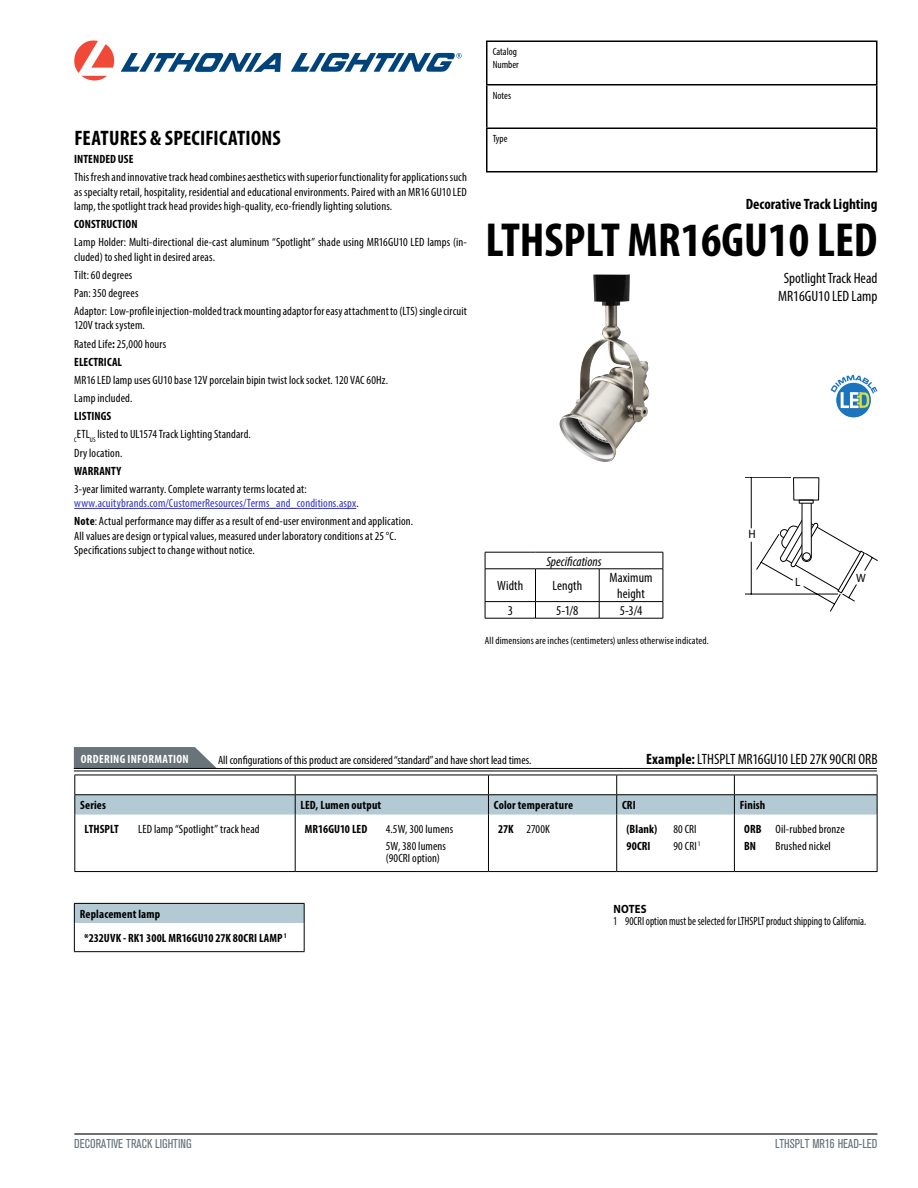
<style>
.page{position:relative;width:918px;height:1188px;background:#fff}
.page>*{position:absolute;margin:0;border:0;box-sizing:border-box;transform-origin:0 0}
.t1{font:700 condensed 48px "Myriad Pro";color:#000}
.t2{font:700 condensed 21px "Myriad Pro";letter-spacing:.01em;color:#000}
.t3{font:condensed 15px/18px "Myriad Pro";color:#000;text-align:center}
.t4{font:700 condensed 15px "Myriad Pro";color:#000}
.t5{font:condensed 13.5px/16.2px "Myriad Pro";letter-spacing:.005em;color:#000;text-align:center}
.t6{font:italic condensed 13.5px "Myriad Pro";letter-spacing:.005em;color:#000}
.t7{font:condensed 12.75px "Akzidenz Grotesk BE";color:#68737a}
.t8{font:condensed 12px/18.1px "Myriad Pro";letter-spacing:.01em;color:#000}
.t9{font:700 condensed 12px/24.2px "Myriad Pro";letter-spacing:.01em;color:#000}
.t10{font:condensed 12px/14.4px "Myriad Pro";letter-spacing:.01em;color:#3232c8}
.t11{font:condensed 12px "Myriad Pro";letter-spacing:.01em;color:#000;scale:.9 1}
.t12{font:700 condensed 12px "Myriad Pro";letter-spacing:.025em;color:#fff}
.t13{font:700 12px "Myriad Pro";letter-spacing:.02em;color:#000;scale:.9 1}
.t14{font:semi-condensed 12px "Myriad Pro";color:#010101}
.t15{font:condensed 10.5px/12.6px "Myriad Pro";letter-spacing:.015em;color:#000}
.s1{font-weight:700}
.s2{color:#000}
</style>
<div class="page">
<hr style="left:74px;top:508px;width:282px;height:1px;background:#3232c8">
<svg style="left:745px;top:477px;width:133px;height:134px"></svg>
<div style="left:803px;top:553px;width:7px;height:7px;background:#fff;border-radius:50%"></div>
<div style="left:803px;top:553px;width:8px;height:8px;border:1px solid #000;border-radius:50%"></div>
<div style="left:799px;top:500px;width:15px;height:4px;border:1px solid #010101"></div>
<hr style="left:485px;top:552px;width:51px;height:1px;background:#000">
<svg style="left:485px;top:552px;width:1px;height:17px"></svg>
<hr style="left:536px;top:552px;width:63px;height:1px;background:#000">
<hr style="left:599px;top:552px;width:64px;height:1px;background:#000">
<svg style="left:663px;top:552px;width:1px;height:17px"></svg>
<hr style="left:485px;top:569px;width:51px;height:1px;background:#000">
<hr style="left:485px;top:569px;width:1px;height:32px;background:#000">
<hr style="left:536px;top:569px;width:63px;height:1px;background:#000">
<hr style="left:535px;top:569px;width:1px;height:32px;background:#000">
<hr style="left:599px;top:569px;width:64px;height:1px;background:#000">
<hr style="left:599px;top:569px;width:1px;height:32px;background:#000">
<hr style="left:663px;top:569px;width:1px;height:32px;background:#000">
<hr style="left:485px;top:601px;width:51px;height:1px;background:#000">
<svg style="left:485px;top:602px;width:1px;height:16px"></svg>
<hr style="left:536px;top:601px;width:63px;height:1px;background:#000">
<svg style="left:535px;top:602px;width:1px;height:16px"></svg>
<hr style="left:599px;top:601px;width:64px;height:1px;background:#000">
<svg style="left:599px;top:602px;width:1px;height:16px"></svg>
<svg style="left:663px;top:602px;width:1px;height:16px"></svg>
<hr style="left:485px;top:618px;width:51px;height:1px;background:#000">
<hr style="left:536px;top:618px;width:63px;height:1px;background:#000">
<hr style="left:599px;top:618px;width:64px;height:1px;background:#000">
<hr style="left:74px;top:1133px;width:803px;height:2px;background:#000">
<svg style="left:836px;top:382px;width:35px;height:36px"></svg>
<div style="left:835px;top:382px;width:37px;height:36px;border:1px solid #fff;border-radius:50%"></div>
<svg style="left:830px;top:375px;width:47px;height:33px"></svg>
<img style="left:559px;top:274px;width:90px;height:188px">
<hr style="left:486px;top:40px;width:392px;height:2px;background:#000">
<hr style="left:486px;top:42px;width:2px;height:42px;background:#000">
<hr style="left:876px;top:42px;width:2px;height:42px;background:#000">
<hr style="left:486px;top:84px;width:392px;height:2px;background:#000">
<hr style="left:486px;top:86px;width:2px;height:42px;background:#000">
<hr style="left:876px;top:86px;width:2px;height:42px;background:#000">
<hr style="left:486px;top:128px;width:392px;height:1px;background:#000">
<hr style="left:486px;top:129px;width:2px;height:42px;background:#000">
<hr style="left:876px;top:129px;width:2px;height:42px;background:#000">
<hr style="left:486px;top:171px;width:392px;height:1px;background:#000">
<svg style="left:74px;top:40px;width:207px;height:40px"></svg>
<svg style="left:291px;top:53px;width:171px;height:19px"></svg>
<hr style="left:74px;top:815px;width:1px;height:56px;background:#000">
<hr style="left:74px;top:871px;width:221px;height:1px;background:#000">
<hr style="left:295px;top:871px;width:193px;height:1px;background:#000">
<hr style="left:488px;top:871px;width:129px;height:1px;background:#000">
<hr style="left:617px;top:871px;width:117px;height:1px;background:#000">
<hr style="left:734px;top:871px;width:144px;height:1px;background:#000">
<hr style="left:295px;top:815px;width:1px;height:56px;background:#000">
<hr style="left:488px;top:815px;width:1px;height:56px;background:#000">
<hr style="left:616px;top:815px;width:1px;height:56px;background:#000">
<hr style="left:734px;top:815px;width:1px;height:56px;background:#000">
<hr style="left:877px;top:815px;width:1px;height:56px;background:#000">
<svg style="left:74px;top:747px;width:804px;height:68px"></svg>
<hr style="left:74px;top:794px;width:221px;height:1px;background:#000">
<div style="left:74px;top:903px;width:230px;height:20px;background:#b3c9d3"></div>
<hr style="left:74px;top:951px;width:231px;height:1px;background:#000">
<svg style="left:74px;top:904px;width:1px;height:47px"></svg>
<svg style="left:304px;top:904px;width:1px;height:47px"></svg>
<hr style="left:74px;top:903px;width:231px;height:1px;background:#000">
<h2 class="t2" style="left:74px;top:125px;width:208px">FEATURES &amp; SPECIFICATIONS</h2>
<p class="t9" style="left:74px;top:147px;width:61px">INTENDED USE</p>
<p class="t8" style="left:74px;top:170px;width:394px;line-height:14.4px;text-align:justify">This fresh and innovative track head combines aesthetics with superior functionality for applications such as specialty retail, hospitality, residential and educational environments. Paired with an MR16 GU10 LED lamp, the spotlight track head provides high-quality, eco-friendly lighting solutions.</p>
<p class="t9" style="left:74px;top:212px;width:65px">CONSTRUCTION</p>
<p class="t8" style="left:74px;top:235px;width:394px;line-height:14.4px">Lamp Holder: Multi-directional die-cast aluminum “Spotlight” shade using MR16GU10 LED lamps (in&shy;cluded) to shed light in desired areas.</p>
<p class="t8" style="left:74px;top:266px;width:394px">Tilt: 60 degrees<br>Pan: 350 degrees<br>Adaptor: Low-profile injection-molded track mounting adaptor for easy attachment to (LTS) single circuit</p>
<p class="t8" style="left:74px;top:316px;width:93px">120V track system.<br>Rated Life<span class="s1">:</span> 25,000 hours<br><span class="s1">ELECTRICAL</span></p>
<p class="t8" style="left:74px;top:371px;width:315px">MR16 LED lamp uses GU10 base 12V porcelain bipin twist lock socket. 120 VAC 60Hz.<br>Lamp included.</p>
<p class="t8" style="left:74px;top:407px;width:178px"><span class="s1">LISTINGS<br></span><sub>C</sub>ETL<sub>US</sub> listed to UL1574 Track Lighting Standard.<br>Dry location.</p>
<p class="t9" style="left:74px;top:458px;width:49px">WARRANTY</p>
<p class="t10" style="left:74px;top:481px;width:286px"><span class="s2">3-year limited warranty. Complete warranty terms located at: </span>www.acuitybrands.com/CustomerResources/Terms_and_conditions.aspx<span class="s2">.</span></p>
<p class="t8" style="left:74px;top:514px;width:340px;line-height:14.4px"><span class="s1">Note</span>: Actual performance may differ as a result of end-user environment and application.<br>All values are design or typical values, measured under laboratory conditions at 25 °C.<br>Specifications subject to change without notice.</p>
<p class="t15" style="left:493px;top:45px;width:28px">Catalog<br>Number</p>
<p class="t15" style="left:493px;top:89px;width:20px">Notes</p>
<p class="t15" style="left:493px;top:132px;width:16px">Type</p>
<p class="t4" style="left:746px;top:195px;width:133px">Decorative Track Lighting</p>
<h1 class="t1" style="left:485px;top:210px;width:394px">LTHSPLT MR16GU10 LED</h1>
<p class="t3" style="left:778px;top:269px;width:101px">Spotlight Track Head<br>MR16GU10 LED Lamp</p>
<p class="t6" style="left:546px;top:553px;width:57px">Specifications</p>
<p class="t5" style="left:497px;top:578px;width:28px">Width</p>
<p class="t5" style="left:552px;top:578px;width:31px">Length</p>
<p class="t5" style="left:610px;top:569px;width:44px">Maximum height</p>
<p class="t5" style="left:508px;top:602px;width:7px">3</p>
<p class="t5" style="left:556px;top:602px;width:24px">5-1/8</p>
<p class="t5" style="left:620px;top:602px;width:24px">5-3/4</p>
<p class="t15" style="left:485px;top:634px;width:226px">All dimensions are inches (centimeters) unless otherwise indicated.</p>
<p class="t14" style="left:749px;top:528px;width:9px">H</p>
<p class="t14" style="left:795px;top:576px;width:7px">L</p>
<p class="t14" style="left:856px;top:572px;width:11px">W</p>
<p class="t12" style="left:81px;top:751px;width:109px">ORDERING INFORMATION</p>
<p class="t8" style="left:218px;top:750px;width:315px">All configurations of this product are considered “standard” and have short lead times.</p>
<p class="t3" style="left:646px;top:750px;width:233px"><span class="s1">Example:</span> LTHSPLT MR16GU10 LED 27K 90CRI ORB</p>
<p class="t9" style="left:80px;top:793px;width:27px">Series</p>
<p class="t9" style="left:301px;top:793px;width:82px">LED, Lumen output</p>
<p class="t9" style="left:494px;top:793px;width:81px">Color temperature</p>
<p class="t9" style="left:622px;top:793px;width:15px">CRI</p>
<p class="t9" style="left:740px;top:793px;width:27px">Finish</p>
<p class="t9" style="left:85px;top:817px;width:36px">LTHSPLT</p>
<p class="t8" style="left:138px;top:820px;width:123px">LED lamp “Spotlight” track head</p>
<p class="t9" style="left:305px;top:817px;width:64px">MR16GU10 LED</p>
<p class="t8" style="left:386px;top:821px;width:69px;line-height:16.5px">4.5W, 300 lumens<br>5W, 380 lumens</p>
<p class="t8" style="left:386px;top:849px;width:56px">(90CRI option)</p>
<p class="t8" style="left:744px;top:821px;width:102px;line-height:16.5px"><span class="s1">ORB</span> Oil-rubbed bronze<br><span class="s1">BN</span></p>
<p class="t8" style="left:498px;top:820px;width:53px"><span class="s1">27K</span> 2700K</p>
<p class="t9" style="left:626px;top:817px;width:32px">(Blank)</p>
<p class="t8" style="left:673px;top:820px;width:25px">80 CRI</p>
<p class="t9" style="left:626px;top:833px;width:26px">90CRI</p>
<p class="t8" style="left:673px;top:837px;width:29px">90 CRI <sup>1</sup></p>
<p class="t8" style="left:776px;top:837px;width:57px">Brushed nickel</p>
<p class="t9" style="left:84px;top:901px;width:204px;text-indent:-4px">Replacement lamp<br>*232UVK - RK1 300L MR16GU10 27K 80CRI LAMP <sup>1</sup></p>
<p class="t13" style="left:613px;top:902px;width:38px">NOTES</p>
<p class="t11" style="left:613px;top:914px;width:283px">1 90CRI option must be selected for LTHSPLT product shipping to California.</p>
<p class="t7" style="left:74px;top:1136px;width:119px">DECORATIVE TRACK LIGHTING</p>
<p class="t7" style="left:775px;top:1136px;width:104px">LTHSPLT MR16 HEAD-LED</p>
</div>
